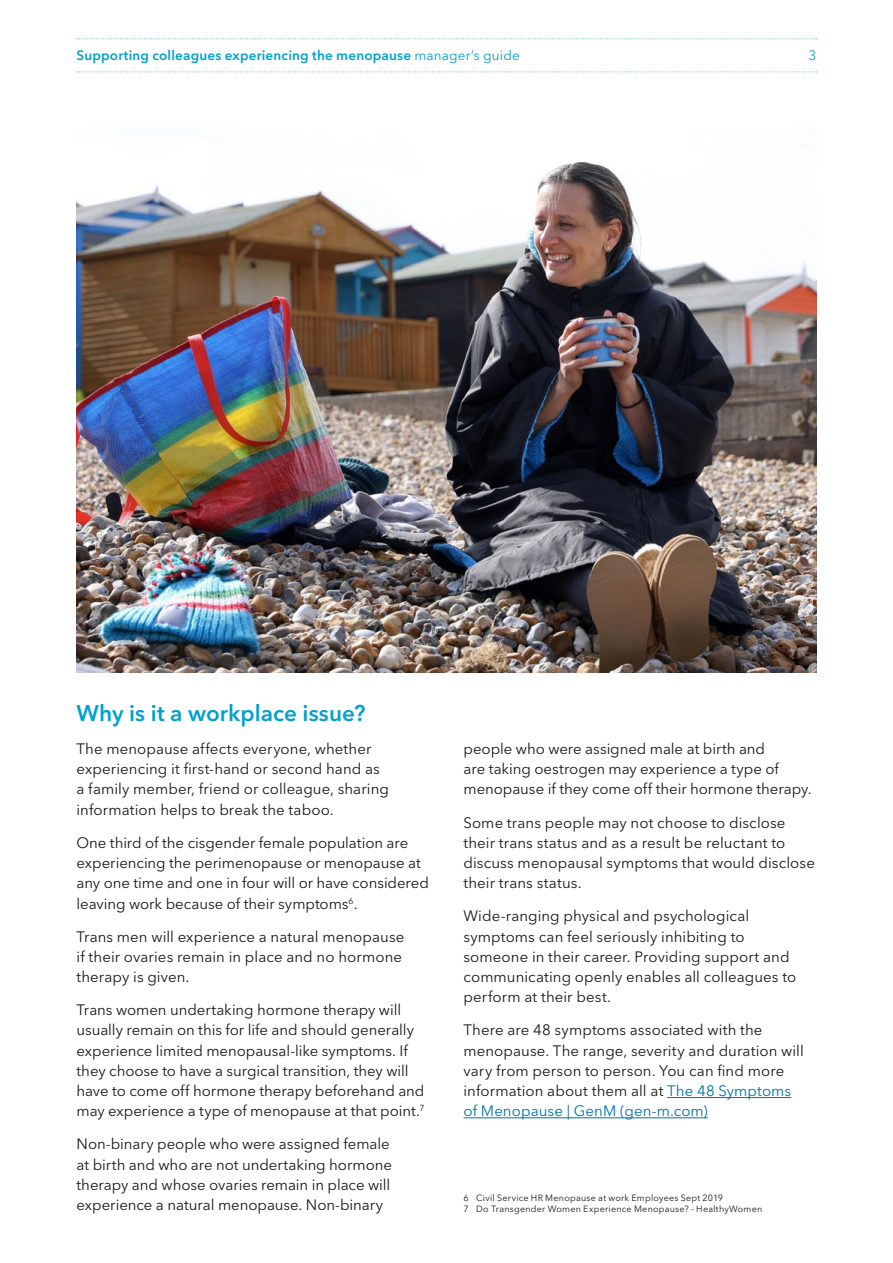
<style>
.page{position:relative;width:893px;height:1263px;background:#fff}
.page>*{position:absolute;margin:0;border:0;box-sizing:border-box;transform-origin:0 0}
.Stu_BODY{font:600 22.5px "Avenir Next LT Pro";color:#00a1cc}
.Stu_BODY-2{font:15px/20.2px "Avenir Next LT Pro";color:#1a1a18}
.t1{font:600 13.5px "Avenir Next LT Pro";letter-spacing:.015em;color:#00a1cc}
.t2{font:13.5px "Avenir Next LT Pro";color:#00a1cc}
.Stu_BODY-3{font:9px "Avenir Next LT Pro";letter-spacing:.025em;color:#1a1a18}
.s1{font-weight:400}
.s2{color:#0074a9}
</style>
<div class="page">
<hr style="left:667px;top:1097px;width:124px;height:1px;background:#0074a9">
<hr style="left:463px;top:1117px;width:245px;height:1px;background:#0074a9">
<img style="left:77px;top:162px;width:739px;height:510px">
<svg style="left:77px;top:38px;width:740px;height:1px"></svg>
<svg style="left:77px;top:71px;width:740px;height:1px"></svg>
<p class="t1" style="left:77px;top:48px;width:445px">Supporting colleagues experiencing the menopause <span class="s1">manager’s guide</span></p>
<p class="t2" style="left:809px;top:48px;width:9px">3</p>
<p class="Stu_BODY" style="left:77px;top:699px;width:290px">Why is it a workplace issue?</p>
<p class="Stu_BODY-2" style="left:77px;top:739px;width:314px">The menopause affects everyone, whether experiencing it first-hand or second hand as a family member, friend or colleague, sharing information helps to break the taboo.</p>
<p class="Stu_BODY-2" style="left:77px;top:832px;width:354px">One third of the cisgender female population are experiencing the perimenopause or menopause at any one time and one in four will or have considered leaving work because of their symptoms<sup>6</sup>.</p>
<p class="Stu_BODY-2" style="left:77px;top:926px;width:329px">Trans men will experience a natural menopause if their ovaries remain in place and no hormone therapy is given.</p>
<p class="Stu_BODY-2" style="left:77px;top:1000px;width:349px">Trans women undertaking hormone therapy will usually remain on this for life and should generally experience limited menopausal-like symptoms. If they choose to have a surgical transition, they will have to come off hormone therapy beforehand and may experience a type of menopause at that point.<sup>7</sup></p>
<p class="Stu_BODY-2" style="left:77px;top:1134px;width:317px">Non-binary people who were assigned female at birth and who are not undertaking hormone therapy and whose ovaries remain in place will experience a natural menopause. Non-binary</p>
<p class="Stu_BODY-2" style="left:463px;top:739px;width:350px">people who were assigned male at birth and<br>are taking oestrogen may experience a type of menopause if they come off their hormone therapy.</p>
<p class="Stu_BODY-2" style="left:463px;top:812px;width:353px">Some trans people may not choose to disclose their trans status and as a result be reluctant to discuss menopausal symptoms that would disclose their trans status.</p>
<p class="Stu_BODY-2" style="left:463px;top:906px;width:334px">Wide-ranging physical and psychological symptoms can feel seriously inhibiting to someone in their career. Providing support and communicating openly enables all colleagues to perform at their best.</p>
<p class="Stu_BODY-2" style="left:463px;top:1020px;width:342px">There are 48 symptoms associated with the menopause. The range, severity and duration will vary from person to person. You can find more information about them all at <span class="s2">The 48 Symptoms of Menopause | GenM (gen-m.com)</span></p>
<p class="Stu_BODY-3" style="left:463px;top:1193px;width:261px">6 Civil Service HR Menopause at work Employees Sept 2019</p>
<p class="Stu_BODY-3" style="left:463px;top:1203px;width:300px">7 Do Transgender Women Experience Menopause? - HealthyWomen</p>
</div>
